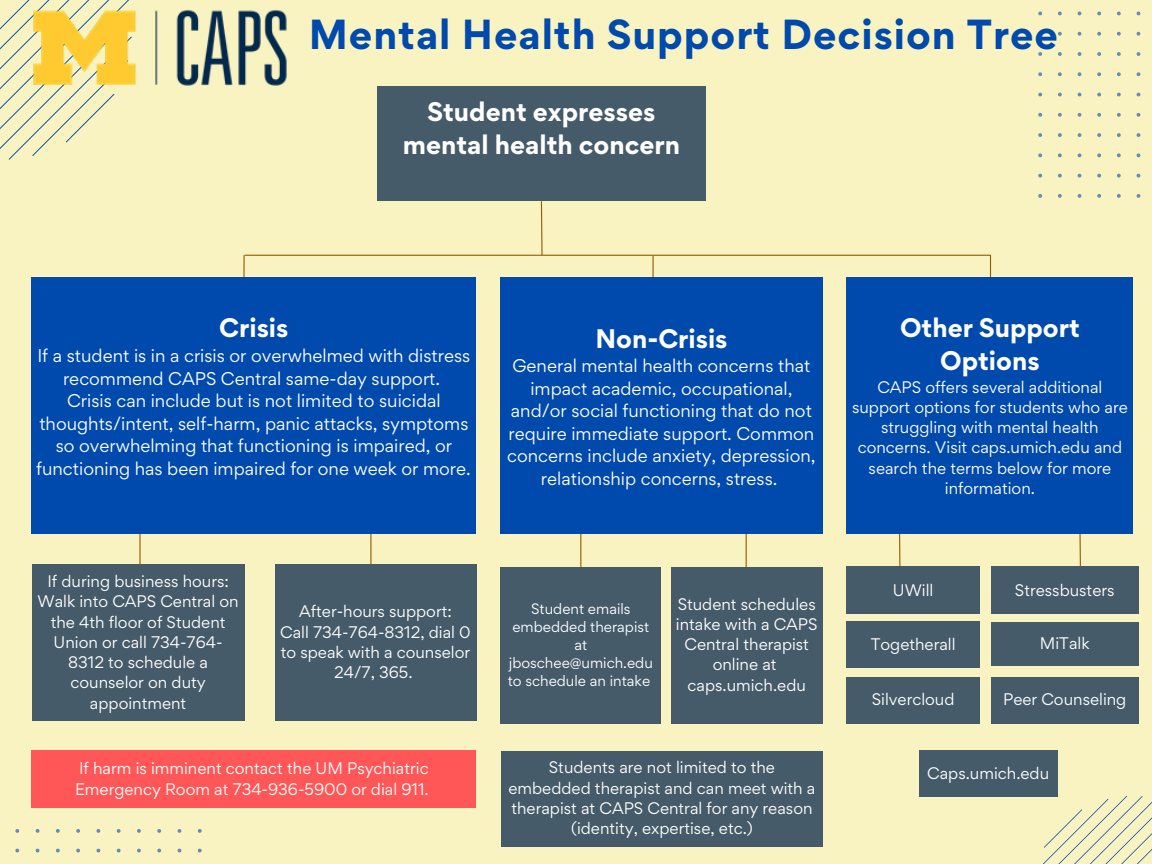
<style>
.page{position:relative;width:1152px;height:864px;background:#f8f3c1}
.page>*{position:absolute;margin:0;border:0;box-sizing:border-box;transform-origin:0 0}
.t1{font:700 37.5px "Gordita";letter-spacing:.025em;color:#004aad}
.t2{font:700 24px/32.7px "Gordita";color:#fff;text-align:center}
.t3{font:16.5px/22.5px "Gordita";color:#fff;text-align:center}
.t4{font:15px/20.2px "Gordita";color:#fff;text-align:center}
.t5{font:13.5px/18px "Gordita";color:#fff;text-align:center}
</style>
<div class="page">
<hr style="left:245px;top:255px;width:745px;height:1px;background:#925d02">
<svg style="left:540px;top:201px;width:3px;height:55px"></svg>
<hr style="left:139px;top:440px;width:2px;height:127px;background:#925d02">
<hr style="left:370px;top:439px;width:1px;height:138px;background:#925d02">
<svg style="left:243px;top:254px;width:2px;height:23px"></svg>
<hr style="left:746px;top:503px;width:1px;height:98px;background:#925d02">
<hr style="left:990px;top:255px;width:1px;height:56px;background:#925d02">
<hr style="left:580px;top:488px;width:1px;height:83px;background:#925d02">
<hr style="left:652px;top:256px;width:2px;height:51px;background:#925d02">
<div style="left:377px;top:86px;width:329px;height:115px;background:#465b69"></div>
<div style="left:500px;top:277px;width:323px;height:257px;background:#004aad"></div>
<div style="left:32px;top:565px;width:212px;height:156px;background:#465b69"></div>
<div style="left:275px;top:565px;width:201px;height:156px;background:#465b69"></div>
<div style="left:846px;top:622px;width:134px;height:46px;background:#465b69"></div>
<div style="left:991px;top:677px;width:147px;height:46px;background:#465b69"></div>
<div style="left:500px;top:567px;width:161px;height:156px;background:#465b69"></div>
<div style="left:671px;top:567px;width:152px;height:156px;background:#465b69"></div>
<div style="left:846px;top:677px;width:134px;height:46px;background:#465b69"></div>
<svg style="left:898px;top:534px;width:3px;height:33px"></svg>
<div style="left:846px;top:567px;width:134px;height:47px;background:#465b69"></div>
<svg style="left:1079px;top:534px;width:3px;height:33px"></svg>
<div style="left:846px;top:277px;width:287px;height:257px;background:#004aad"></div>
<div style="left:32px;top:751px;width:444px;height:57px;background:#ff5757"></div>
<div style="left:32px;top:277px;width:444px;height:257px;background:#004aad"></div>
<svg style="left:15px;top:829px;width:187px;height:24px"></svg>
<svg style="left:1038px;top:12px;width:102px;height:186px"></svg>
<svg style="left:1042px;top:796px;width:110px;height:68px"></svg>
<svg style="left:0;top:0;width:129px;height:160px"></svg>
<div style="left:501px;top:751px;width:322px;height:95px;background:#465b69"></div>
<img style="left:32px;top:6px;width:255px;height:80px">
<div style="left:991px;top:567px;width:147px;height:47px;background:#465b69"></div>
<div style="left:991px;top:622px;width:147px;height:44px;background:#465b69"></div>
<div style="left:919px;top:751px;width:139px;height:46px;background:#465b69"></div>
<h1 class="t1" style="left:309px;top:9px;width:751px">Mental Health Support Decision Tree</h1>
<h2 class="t2" style="left:403px;top:95px;width:279px">Student expresses mental health concern</h2>
<h2 class="t2" style="left:219px;top:312px;width:71px">Crisis</h2>
<p class="t3" style="left:36px;top:344px;width:436px">If a student is in a crisis or overwhelmed with distress recommend CAPS Central same-day support.<br>Crisis can include but is not limited to suicidal thoughts/intent, self-harm, panic attacks, symptoms so overwhelming that functioning is impaired, or functioning has been impaired for one week or more.</p>
<p class="t4" style="left:38px;top:571px;width:203px">If during business hours:<br>Walk into CAPS Central on the 4th floor of Student<br>Union or call 734-764-<br>8312 to schedule a counselor on duty appointment</p>
<p class="t4" style="left:280px;top:601px;width:192px">After-hours support:<br>Call 734-764-8312, dial 0 to speak with a counselor<br>24/7, 365.</p>
<p class="t4" style="left:75px;top:758px;width:355px;text-align:left">If harm is imminent contact the UM Psychiatric<br>Emergency Room at 734-936-5900 or dial 911.</p>
<h2 class="t2" style="left:595px;top:322px;width:134px">Non-Crisis</h2>
<p class="t3" style="left:507px;top:355px;width:310px">General mental health concerns that impact academic, occupational, and/or social functioning that do not require immediate support. Common concerns include anxiety, depression, relationship concerns, stress.</p>
<p class="t5" style="left:508px;top:600px;width:147px">Student emails embedded therapist at jboschee@umich.edu to schedule an intake</p>
<p class="t4" style="left:676px;top:593px;width:143px">Student schedules intake with a CAPS<br>Central therapist online at caps.umich.edu</p>
<p class="t4" style="left:509px;top:757px;width:308px">Students are not limited to the embedded therapist and can meet with a therapist at CAPS Central for any reason (identity, expertise, etc.)</p>
<h2 class="t2" style="left:900px;top:312px;width:181px">Other Support<br>Options</h2>
<p class="t4" style="left:852px;top:377px;width:277px">CAPS offers several additional support options for students who are struggling with mental health concerns. Visit caps.umich.edu and search the terms below for more information.</p>
<p class="t4" style="left:893px;top:580px;width:42px">UWill</p>
<p class="t4" style="left:1015px;top:580px;width:101px">Stressbusters</p>
<p class="t4" style="left:871px;top:634px;width:86px">Togetherall</p>
<p class="t4" style="left:1040px;top:633px;width:51px">MiTalk</p>
<p class="t4" style="left:872px;top:689px;width:84px">Silvercloud</p>
<p class="t4" style="left:1003px;top:689px;width:125px">Peer Counseling</p>
<p class="t4" style="left:927px;top:763px;width:123px">Caps.umich.edu</p>
</div>
